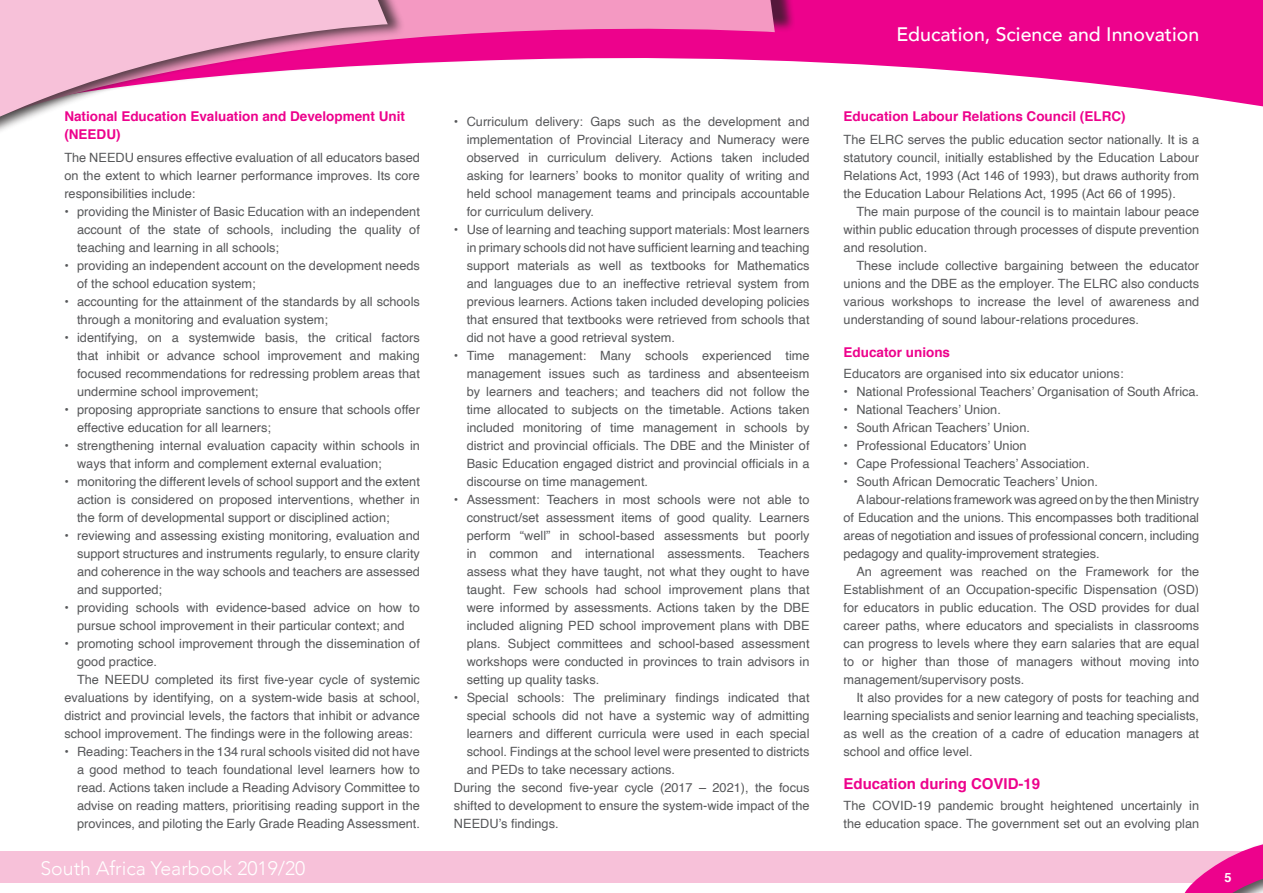
<style>
.page{position:relative;width:1263px;height:893px;background:#fff}
.page>*{position:absolute;margin:0;border:0;box-sizing:border-box;transform-origin:0 0}
.t1{font:500 19.5px "Avenir";color:#fff}
.t2{font:300 19.5px "Avenir";color:#fff}
.Heading2{font:700 15px "Helvetica";color:#ed028c}
.Heading2-2{font:700 13.5px "Helvetica";color:#ed028c}
.Heading2-3{font:12.75px/18px "Helvetica";color:#57585a;text-align:justify}
.t3{font:700 12.75px "Helvetica";color:#fff}
</style>
<div class="page">
<div style="left:0;top:851px;width:1245px;height:32px;background:#f7c1d9"></div>
<svg style="left:795px;top:0;width:468px;height:107px;fill:#ed028c"></svg>
<div style="left:0;top:0;width:795px;height:163px;background:#231f20;opacity:.75"></div>
<svg style="left:406px;top:0;width:369px;height:163px"></svg>
<div style="left:0;top:0;width:406px;height:250px;background:#231f20;opacity:.75"></div>
<svg style="left:0;top:0;width:388px;height:239px"></svg>
<svg style="left:1184px;top:844px;width:79px;height:49px"></svg>
<p class="Heading2-2" style="left:64px;top:105px;width:342px">National Education Evaluation and Development Unit</p>
<p class="Heading2-2" style="left:64px;top:123px;width:58px">(NEEDU)</p>
<p class="Heading2-3" style="left:64px;top:149px;width:357px">The NEEDU ensures effective evaluation of all educators based on the extent to which learner performance improves. Its core responsibilities include:</p>
<p class="Heading2-3" style="left:77px;top:203px;width:344px;text-indent:-13px">• providing the Minister of Basic Education with an independent account of the state of schools, including the quality of teaching and learning in all schools;</p>
<p class="Heading2-3" style="left:77px;top:257px;width:344px;text-indent:-13px">• providing an independent account on the development needs of the school education system;</p>
<p class="Heading2-3" style="left:77px;top:293px;width:344px;text-indent:-13px">• accounting for the attainment of the standards by all schools through a monitoring and evaluation system;</p>
<p class="Heading2-3" style="left:77px;top:329px;width:344px;text-indent:-13px">• identifying, on a systemwide basis, the critical factors that inhibit or advance school improvement and making focused recommendations for redressing problem areas that undermine school improvement;</p>
<p class="Heading2-3" style="left:77px;top:401px;width:344px;text-indent:-13px">• proposing appropriate sanctions to ensure that schools offer effective education for all learners;</p>
<p class="Heading2-3" style="left:77px;top:437px;width:344px;text-indent:-13px">• strengthening internal evaluation capacity within schools in ways that inform and complement external evaluation;</p>
<p class="Heading2-3" style="left:77px;top:473px;width:344px;text-indent:-13px">• monitoring the different levels of school support and the extent action is considered on proposed interventions, whether in the form of developmental support or disciplined action;</p>
<p class="Heading2-3" style="left:77px;top:527px;width:344px;text-indent:-13px">• reviewing and assessing existing monitoring, evaluation and support structures and instruments regularly, to ensure clarity and coherence in the way schools and teachers are assessed and supported;</p>
<p class="Heading2-3" style="left:64px;top:599px;width:357px;text-align:center">• providing schools with evidence-based advice on how to pursue school improvement in their particular context; and</p>
<p class="Heading2-3" style="left:77px;top:635px;width:344px;text-indent:-13px">• promoting school improvement through the dissemination of good practice.</p>
<p class="Heading2-3" style="left:64px;top:671px;width:357px;text-indent:13px">The NEEDU completed its first five-year cycle of systemic evaluations by identifying, on a system-wide basis at school, district and provincial levels, the factors that inhibit or advance school improvement. The findings were in the following areas:</p>
<p class="Heading2-3" style="left:77px;top:743px;width:344px;text-indent:-13px">• Reading: Teachers in the 134 rural schools visited did not have a good method to teach foundational level learners how to read. Actions taken include a Reading Advisory Committee to advise on reading matters, prioritising reading support in the provinces, and piloting the Early Grade Reading Assessment.</p>
<h1 class="t2" style="left:40px;top:856px;width:267px">South Africa Yearbook 2019/20</h1>
<p class="Heading2-3" style="left:467px;top:113px;width:344px;text-indent:-13px">• Curriculum delivery: Gaps such as the development and implementation of Provincial Literacy and Numeracy were observed in curriculum delivery. Actions taken included asking for learners’ books to monitor quality of writing and held school management teams and principals accountable for curriculum delivery.</p>
<p class="Heading2-3" style="left:467px;top:221px;width:344px;text-indent:-13px">• Use of learning and teaching support materials: Most learners in primary schools did not have sufficient learning and teaching support materials as well as textbooks for Mathematics and languages due to an ineffective retrieval system from previous learners. Actions taken included developing policies that ensured that textbooks were retrieved from schools that did not have a good retrieval system.</p>
<p class="Heading2-3" style="left:467px;top:347px;width:344px;text-indent:-13px">• Time management: Many schools experienced time management issues such as tardiness and absenteeism by learners and teachers; and teachers did not follow the time allocated to subjects on the timetable. Actions taken included monitoring of time management in schools by district and provincial officials. The DBE and the Minister of Basic Education engaged district and provincial officials in a discourse on time management.</p>
<p class="Heading2-3" style="left:467px;top:491px;width:344px;text-indent:-13px">• Assessment: Teachers in most schools were not able to construct/set assessment items of good quality. Learners perform “well” in school-based assessments but poorly in common and international assessments. Teachers assess what they have taught, not what they ought to have taught. Few schools had school improvement plans that were informed by assessments. Actions taken by the DBE included aligning PED school improvement plans with DBE plans. Subject committees and school-based assessment workshops were conducted in provinces to train advisors in setting up quality tasks.</p>
<p class="Heading2-3" style="left:467px;top:689px;width:344px;text-indent:-13px">• Special schools: The preliminary findings indicated that special schools did not have a systemic way of admitting learners and different curricula were used in each special school. Findings at the school level were presented to districts and PEDs to take necessary actions.</p>
<p class="Heading2-3" style="left:454px;top:779px;width:357px">During the second five-year cycle (2017 – 2021), the focus shifted to development to ensure the system-wide impact of the NEEDU’s findings.</p>
<h1 class="t1" style="left:896px;top:18px;width:304px">Education, Science and Innovation</h1>
<p class="Heading2-2" style="left:843px;top:105px;width:284px">Education Labour Relations Council (ELRC)</p>
<p class="Heading2-3" style="left:843px;top:131px;width:357px">The ELRC serves the public education sector nationally. It is a statutory council, initially established by the Education Labour Relations Act, 1993 (Act 146 of 1993), but draws authority from the Education Labour Relations Act, 1995 (Act 66 of 1995).</p>
<p class="Heading2-3" style="left:843px;top:203px;width:357px;text-indent:13px">The main purpose of the council is to maintain labour peace within public education through processes of dispute prevention and resolution.</p>
<p class="Heading2-3" style="left:843px;top:257px;width:357px;text-indent:13px">These include collective bargaining between the educator unions and the DBE as the employer. The ELRC also conducts various workshops to increase the level of awareness and understanding of sound labour-relations procedures.</p>
<p class="Heading2-2" style="left:843px;top:341px;width:108px">Educator unions</p>
<p class="Heading2-3" style="left:843px;top:365px;width:281px">Educators are organised into six educator unions:</p>
<p class="Heading2-3" style="left:843px;top:383px;width:357px">• National Professional Teachers’ Organisation of South Africa.</p>
<p class="Heading2-3" style="left:843px;top:401px;width:159px">• National Teachers’ Union.</p>
<p class="Heading2-3" style="left:843px;top:419px;width:188px">• South African Teachers’ Union.</p>
<p class="Heading2-3" style="left:843px;top:437px;width:185px">• Professional Educators’ Union</p>
<p class="Heading2-3" style="left:843px;top:455px;width:247px">• Cape Professional Teachers’ Association.</p>
<p class="Heading2-3" style="left:843px;top:473px;width:256px">• South African Democratic Teachers’ Union.</p>
<p class="Heading2-3" style="left:843px;top:491px;width:357px;text-indent:13px">A labour-relations framework was agreed on by the then Ministry of Education and the unions. This encompasses both traditional areas of negotiation and issues of professional concern, including pedagogy and quality-improvement strategies.</p>
<p class="Heading2-3" style="left:843px;top:563px;width:357px;text-indent:13px">An agreement was reached on the Framework for the Establishment of an Occupation-specific Dispensation (OSD) for educators in public education. The OSD provides for dual career paths, where educators and specialists in classrooms can progress to levels where they earn salaries that are equal to or higher than those of managers without moving into management/supervisory posts.</p>
<p class="Heading2-3" style="left:843px;top:689px;width:357px;text-indent:13px">It also provides for a new category of posts for teaching and learning specialists and senior learning and teaching specialists, as well as the creation of a cadre of education managers at school and office level.</p>
<p class="Heading2" style="left:843px;top:772px;width:198px">Education during COVID-19</p>
<p class="Heading2-3" style="left:843px;top:797px;width:357px">The COVID-19 pandemic brought heightened uncertainly in the education space. The government set out an evolving plan</p>
<p class="t3" style="left:1224px;top:867px;width:9px">5</p>
</div>
